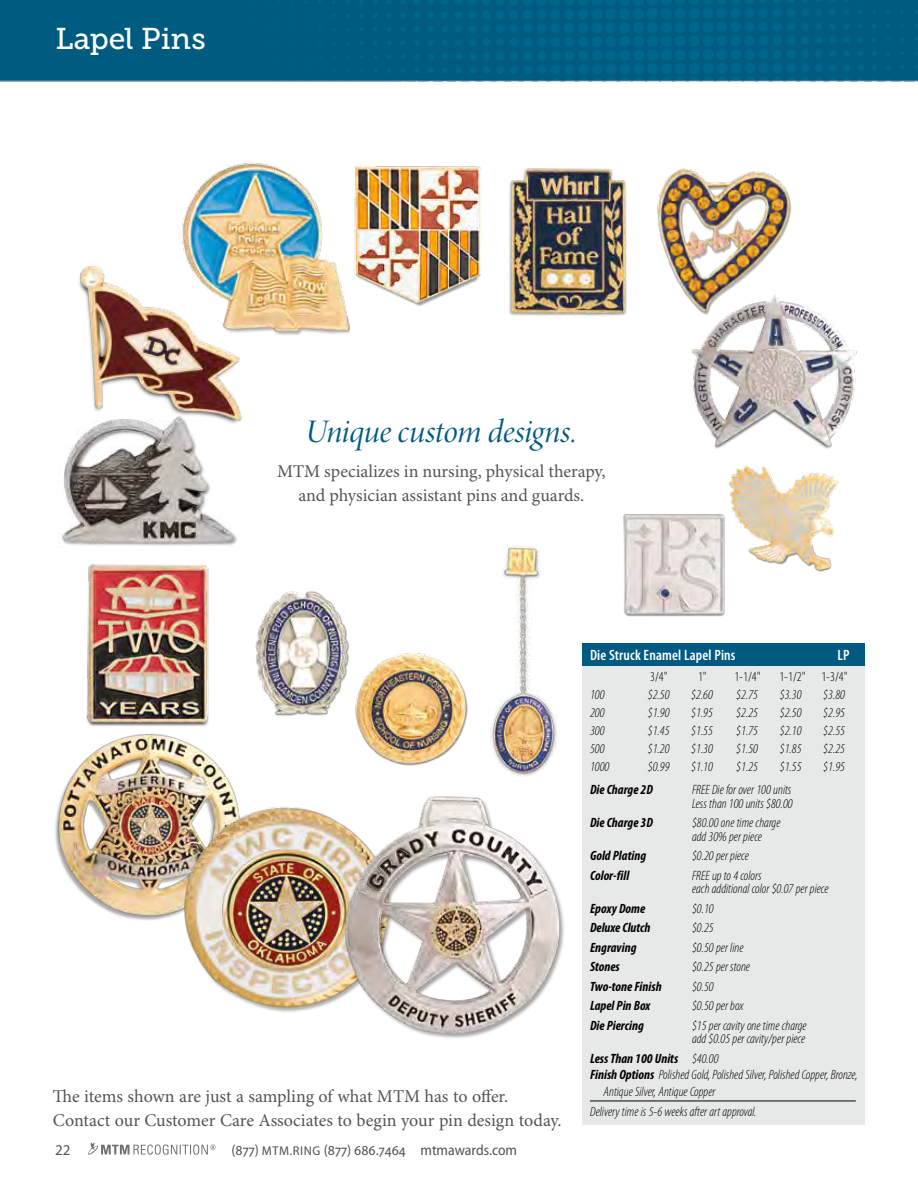
<style>
.page{position:relative;width:918px;height:1188px;background:#fff}
.page>*{position:absolute;margin:0;border:0;box-sizing:border-box;transform-origin:0 0}
.t1{font:33px "Minion Pro It Disp";letter-spacing:-.01em;color:#005a81}
.t2{font:30px "Museo Slab 500";color:#fff}
.t3{font:18px/24px "Minion Pro";letter-spacing:-.005em;color:#535454}
.t4{font:semi-condensed 15px "Myriad Pro";color:#535454}
.t5{font:600 condensed 15px "Myriad Pro";letter-spacing:.01em;color:#fff}
.t6{font:15px "Myriad Pro";color:#535454}
.t7{font:italic 300 condensed 13.5px/13.5px "Myriad Pro";color:#000}
.t8{font:italic 700 condensed 13.5px "Myriad Pro";color:#000}
.t9{font:300 condensed 13.5px "Myriad Pro";color:#000}
.s1{font-size:12.75px}
.s2{font-weight:300}
.s3{font-weight:700}
</style>
<div class="page">
<svg style="left:88px;top:1142px;width:128px;height:13px"></svg>
<img style="left:0;top:0;width:918px;height:82px">
<img style="left:79px;top:266px;width:161px;height:129px">
<img style="left:59px;top:395px;width:184px;height:151px">
<img style="left:509px;top:168px;width:115px;height:148px">
<img style="left:355px;top:653px;width:113px;height:113px">
<img style="left:361px;top:166px;width:120px;height:140px">
<img style="left:86px;top:564px;width:123px;height:162px">
<img style="left:55px;top:733px;width:177px;height:187px">
<img style="left:171px;top:785px;width:172px;height:227px">
<img style="left:343px;top:796px;width:221px;height:242px">
<img style="left:729px;top:465px;width:110px;height:107px">
<img style="left:255px;top:591px;width:94px;height:125px">
<img style="left:491px;top:545px;width:66px;height:231px">
<img style="left:624px;top:168px;width:168px;height:147px">
<img style="left:175px;top:163px;width:186px;height:189px">
<img style="left:623px;top:497px;width:118px;height:120px">
<img style="left:679px;top:285px;width:178px;height:164px">
<div style="left:582px;top:661px;width:283px;height:464px;background:#e7e8e8"></div>
<div style="left:582px;top:643px;width:283px;height:23px;background:#005a81"></div>
<hr style="left:590px;top:1101px;width:266px;height:1px;background:#000">
<h2 class="t2" style="left:56px;top:22px;width:152px">Lapel Pins</h2>
<h1 class="t1" style="left:305px;top:412px;width:274px">Unique custom designs.</h1>
<h3 class="t3" style="left:277px;top:460px;width:330px;text-align:center">MTM specializes in nursing, physical therapy, and physician assistant pins and guards.</h3>
<h3 class="t3" style="left:53px;top:1085px;width:510px">The items shown are just a sampling of what MTM has to offer.<br>Contact our Customer Care Associates to begin your pin design today.</h3>
<p class="t6" style="left:55px;top:1142px;width:17px">22</p>
<p class="t4" style="left:231px;top:1142px;width:287px">(877) <span class="s1">MTM.RING</span> (877) 686.7464 mtmawards.com</p>
<p class="t5" style="left:590px;top:647px;width:147px">Die Struck Enamel Lapel Pins</p>
<p class="t5" style="left:838px;top:647px;width:13px">LP</p>
<p class="t9" style="left:650px;top:669px;width:19px">3/4"</p>
<p class="t9" style="left:698px;top:669px;width:10px">1"</p>
<p class="t9" style="left:734px;top:669px;width:28px">1-1/4"</p>
<p class="t9" style="left:779px;top:669px;width:70px">1-1/2" 1-3/4"</p>
<p class="t7" style="left:590px;top:688px;width:16px">100</p>
<p class="t7" style="left:648px;top:688px;width:23px">$2.50</p>
<p class="t7" style="left:691px;top:688px;width:23px">$2.60</p>
<p class="t7" style="left:736px;top:688px;width:23px">$2.75</p>
<p class="t7" style="left:780px;top:688px;width:23px">$3.30</p>
<p class="t7" style="left:823px;top:688px;width:23px">$3.80</p>
<p class="t7" style="left:590px;top:706px;width:16px">200</p>
<p class="t7" style="left:648px;top:706px;width:23px">$1.90</p>
<p class="t7" style="left:691px;top:706px;width:23px">$1.95</p>
<p class="t7" style="left:736px;top:706px;width:23px">$2.25</p>
<p class="t7" style="left:780px;top:706px;width:23px">$2.50</p>
<p class="t7" style="left:823px;top:706px;width:23px">$2.95</p>
<p class="t7" style="left:590px;top:724px;width:16px">300</p>
<p class="t7" style="left:648px;top:724px;width:23px">$1.45</p>
<p class="t7" style="left:691px;top:724px;width:23px">$1.55</p>
<p class="t7" style="left:736px;top:724px;width:23px">$1.75</p>
<p class="t7" style="left:780px;top:724px;width:23px">$2.10</p>
<p class="t7" style="left:823px;top:724px;width:23px">$2.55</p>
<p class="t7" style="left:590px;top:742px;width:16px">500</p>
<p class="t7" style="left:648px;top:742px;width:23px">$1.20</p>
<p class="t7" style="left:691px;top:742px;width:23px">$1.30</p>
<p class="t7" style="left:736px;top:742px;width:23px">$1.50</p>
<p class="t7" style="left:780px;top:742px;width:23px">$1.85</p>
<p class="t7" style="left:823px;top:742px;width:23px">$2.25</p>
<p class="t7" style="left:590px;top:760px;width:21px">1000</p>
<p class="t7" style="left:648px;top:760px;width:23px">$0.99</p>
<p class="t7" style="left:691px;top:760px;width:23px">$1.10</p>
<p class="t7" style="left:736px;top:760px;width:23px">$1.25</p>
<p class="t7" style="left:780px;top:760px;width:23px">$1.55</p>
<p class="t7" style="left:823px;top:760px;width:23px">$1.95</p>
<p class="t8" style="left:590px;top:783px;width:64px">Die Charge 2D</p>
<p class="t7" style="left:692px;top:784px;width:102px">FREE Die for over 100 units<br>Less than 100 units $80.00</p>
<p class="t8" style="left:590px;top:816px;width:64px">Die Charge 3D</p>
<p class="t7" style="left:692px;top:817px;width:90px">$80.00 one time charge add 30% per piece</p>
<p class="t8" style="left:590px;top:849px;width:58px">Gold Plating</p>
<p class="t7" style="left:692px;top:850px;width:58px">$0.20 per piece</p>
<p class="t8" style="left:590px;top:868px;width:41px">Color-fill</p>
<p class="t7" style="left:692px;top:869px;width:138px">FREE up to 4 colors<br>each additional color $0.07 per piece</p>
<p class="t8" style="left:590px;top:901px;width:57px">Epoxy Dome</p>
<p class="t7" style="left:692px;top:902px;width:23px">$0.10</p>
<p class="t8" style="left:590px;top:921px;width:62px">Deluxe Clutch</p>
<p class="t7" style="left:692px;top:922px;width:23px">$0.25</p>
<p class="t8" style="left:590px;top:940px;width:48px">Engraving</p>
<p class="t7" style="left:692px;top:941px;width:53px">$0.50 per line</p>
<p class="t8" style="left:590px;top:960px;width:31px">Stones</p>
<p class="t7" style="left:692px;top:961px;width:60px">$0.25 per stone</p>
<p class="t8" style="left:590px;top:979px;width:73px">Two-tone Finish</p>
<p class="t7" style="left:692px;top:980px;width:23px">$0.50</p>
<p class="t8" style="left:590px;top:999px;width:62px">Lapel Pin Box</p>
<p class="t7" style="left:692px;top:1000px;width:53px">$0.50 per box</p>
<p class="t8" style="left:590px;top:1018px;width:55px">Die Piercing</p>
<p class="t7" style="left:692px;top:1019px;width:116px">$15 per cavity one time charge add $0.05 per cavity/per piece</p>
<p class="t8" style="left:590px;top:1051px;width:130px">Less Than 100 Units <span class="s2">$40.00</span></p>
<p class="t7" style="left:590px;top:1069px;width:269px"><span class="s3">Finish Options</span> Polished Gold, Polished Silver, Polished Copper, Bronze,</p>
<p class="t7" style="left:604px;top:1085px;width:114px">Antique Silver, Antique Copper</p>
<p class="t7" style="left:590px;top:1105px;width:168px">Delivery time is 5-6 weeks after art approval.</p>
</div>
